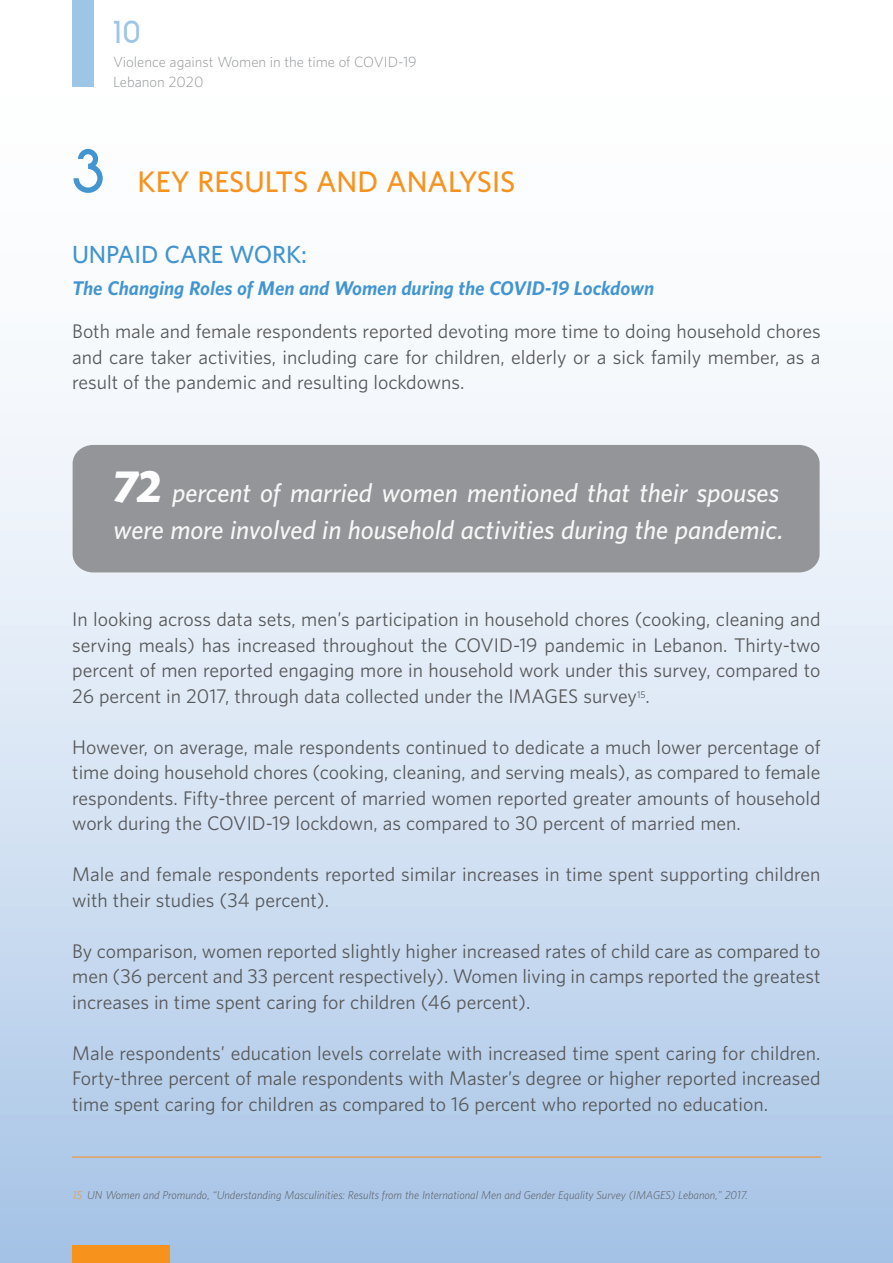
<style>
.page{position:relative;width:893px;height:1263px;background:#fff}
.page>*{position:absolute;margin:0;border:0;box-sizing:border-box;transform-origin:0 0}
.t1{font:700 30px "Quadranta";color:#9cc5e6}
.t2{font:600 27px "UNFPA";color:#f7931d}
.t3{font:italic 600 24px/37.5px "UNFPA";color:#f6f8f8}
.t4{font:600 22.5px "UNFPA";letter-spacing:-.01em;color:#4294d0}
.t5{font:18px/25.5px "UNFPA Text";color:#58595b;text-align:justify}
.t6{font:italic 700 18px "UNFPA";color:#4295d1}
.t7{font:300 13.5px/19.5px "UNFPA";color:#939598}
.t8{font:italic 300 10.5px "UNFPA";color:#58595b}
.s1{font-family:"Quadranta";font-weight:700;font-size:58.65px;color:#4295d1}
.s2{font-family:"Today SHOP";font-weight:700;font-size:48px;color:#fff}
.s3{color:#f7931d}
</style>
<div class="page">
<div style="left:0;top:0;width:893px;height:1263px;background:linear-gradient(to bottom,#fff,#afc9e8)"></div>
<div style="left:72px;top:1246px;width:98px;height:17px;background:#f7931d"></div>
<hr style="left:72px;top:1157px;width:749px;height:1px;background:#f7931d">
<div style="left:73px;top:445px;width:747px;height:127px;background:#939598"></div>
<div style="left:72px;top:0;width:22px;height:87px;background:#9cc5e6"></div>
<h1 class="t1" style="left:113px;top:13px;width:28px">10</h1>
<p class="t7" style="left:113px;top:52px;width:305px">Violence against Women in the time of COVID-19<br>Lebanon 2020</p>
<h2 class="t2" style="left:72px;top:163px;width:445px"><span class="s1">3</span> KEY RESULTS AND ANALYSIS</h2>
<p class="t4" style="left:72px;top:240px;width:236px">UNPAID CARE WORK:</p>
<p class="t6" style="left:72px;top:276px;width:583px">The Changing Roles of Men and Women during the COVID-19 Lockdown</p>
<p class="t5" style="left:72px;top:318px;width:750px">Both male and female respondents reported devoting more time to doing household chores and care taker activities, including care for children, elderly or a sick family member, as a result of the pandemic and resulting lockdowns.</p>
<h3 class="t3" style="left:113px;top:473px;width:672px"><span class="s2">72</span> percent of married women mentioned that their spouses were more involved in household activities during the pandemic.</h3>
<p class="t5" style="left:72px;top:606px;width:750px">In looking across data sets, men’s participation in household chores (cooking, cleaning and serving meals) has increased throughout the COVID-19 pandemic in Lebanon. Thirty-two percent of men reported engaging more in household work under this survey, compared to 26 percent in 2017, through data collected under the IMAGES survey<sup>15</sup>.</p>
<p class="t5" style="left:72px;top:734px;width:750px">However, on average, male respondents continued to dedicate a much lower percentage of time doing household chores (cooking, cleaning, and serving meals), as compared to female respondents. Fifty-three percent of married women reported greater amounts of household work during the COVID-19 lockdown, as compared to 30 percent of married men.</p>
<p class="t5" style="left:72px;top:861px;width:750px">Male and female respondents reported similar increases in time spent supporting children with their studies (34 percent).</p>
<p class="t5" style="left:72px;top:938px;width:750px">By comparison, women reported slightly higher increased rates of child care as compared to men (36 percent and 33 percent respectively). Women living in camps reported the greatest increases in time spent caring for children (46 percent).</p>
<p class="t5" style="left:72px;top:1040px;width:750px">Male respondents’ education levels correlate with increased time spent caring for children.<br>Forty-three percent of male respondents with Master’s degree or higher reported increased time spent caring for children as compared to 16 percent who reported no education.</p>
<p class="t8" style="left:73px;top:1188px;width:677px"><span class="s3">15</span> UN Women and Promundo, “Understanding Masculinities: Results from the International Men and Gender Equality Survey (IMAGES) Lebanon,” 2017.</p>
</div>
